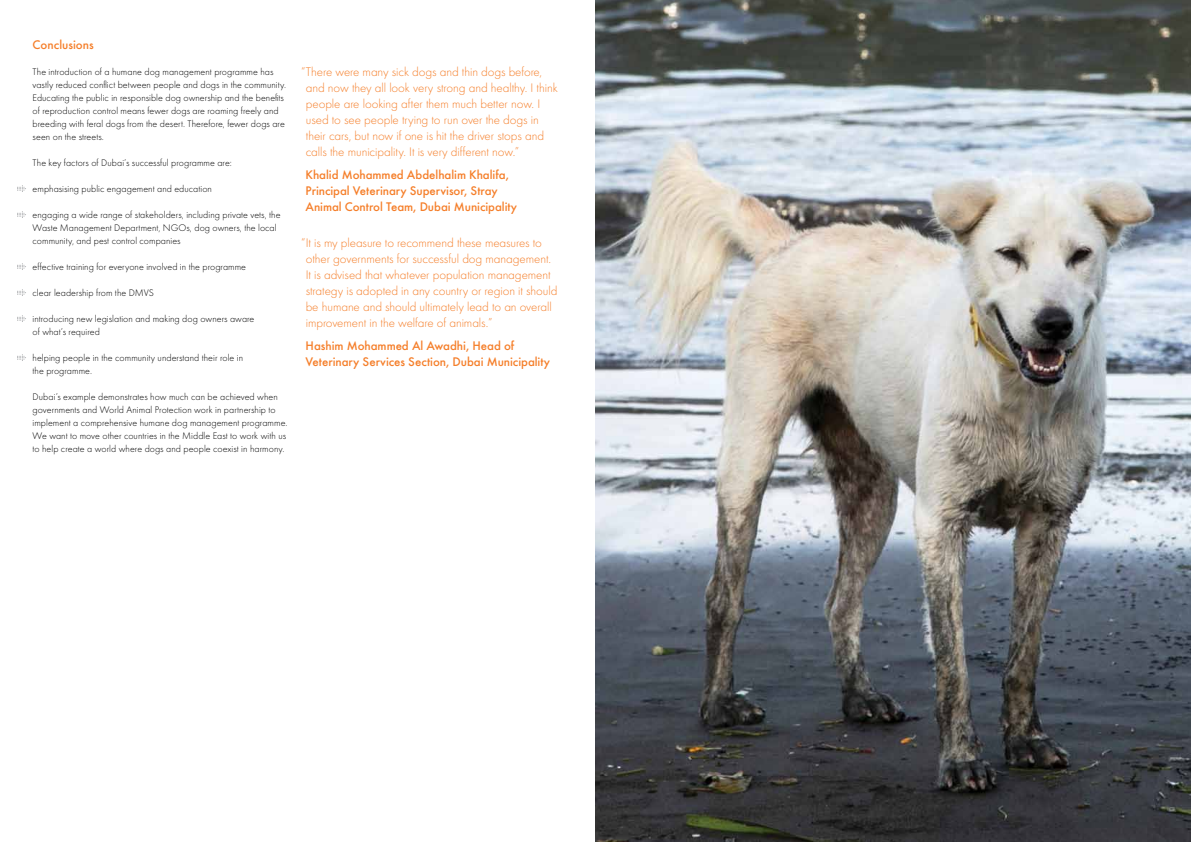
<style>
.page{position:relative;width:1191px;height:842px;background:#fff}
.page>*{position:absolute;margin:0;border:0;box-sizing:border-box;transform-origin:0 0}
.t1{font:300 13px/16px "Futura Round";letter-spacing:-.005em;color:#f57e29}
.t2{font:500 13px/16px "Futura Round";letter-spacing:-.005em;color:#f57e29}
.t3{font:300 10px/13px "Futura Round";letter-spacing:.005em;color:#000}
</style>
<div class="page">
<svg style="left:17px;top:185px;width:9px;height:7px"></svg>
<svg style="left:17px;top:211px;width:9px;height:7px"></svg>
<svg style="left:17px;top:263px;width:9px;height:7px"></svg>
<svg style="left:17px;top:289px;width:9px;height:7px"></svg>
<svg style="left:17px;top:315px;width:9px;height:7px"></svg>
<svg style="left:17px;top:354px;width:9px;height:7px"></svg>
<img style="left:595px;top:0;width:596px;height:842px">
<h1 class="t2" style="left:33px;top:36px;width:63px">Conclusions</h1>
<p class="t3" style="left:33px;top:65px;width:255px">The introduction of a humane dog management programme has vastly reduced conflict between people and dogs in the community.<br>Educating the public in responsible dog ownership and the benefits of reproduction control means fewer dogs are roaming freely and breeding with feral dogs from the desert. Therefore, fewer dogs are seen on the streets.</p>
<p class="t3" style="left:33px;top:156px;width:201px">The key factors of Dubai’s successful programme are:</p>
<p class="t3" style="left:33px;top:182px;width:181px">emphasising public engagement and education</p>
<p class="t3" style="left:33px;top:208px;width:249px">engaging a wide range of stakeholders, including private vets, the<br>Waste Management Department, NGOs, dog owners, the local community, and pest control companies</p>
<p class="t3" style="left:33px;top:260px;width:215px">effective training for everyone involved in the programme</p>
<p class="t3" style="left:33px;top:286px;width:123px">clear leadership from the DMVS</p>
<p class="t3" style="left:33px;top:312px;width:223px">introducing new legislation and making dog owners aware of what’s required</p>
<p class="t3" style="left:33px;top:351px;width:212px">helping people in the community understand their role in the programme.</p>
<p class="t3" style="left:33px;top:390px;width:256px">Dubai’s example demonstrates how much can be achieved when governments and World Animal Protection work in partnership to implement a comprehensive humane dog management programme.<br>We want to move other countries in the Middle East to work with us to help create a world where dogs and people coexist in harmony.</p>
<p class="t1" style="left:306px;top:63px;width:253px;text-indent:-5px">“There were many sick dogs and thin dogs before, and now they all look very strong and healthy. I think people are looking after them much better now. I used to see people trying to run over the dogs in their cars, but now if one is hit the driver stops and calls the municipality. It is very different now.”</p>
<h1 class="t2" style="left:305px;top:166px;width:213px">Khalid Mohammed Abdelhalim Khalifa,<br>Principal Veterinary Supervisor, Stray<br>Animal Control Team, Dubai Municipality</h1>
<p class="t1" style="left:306px;top:234px;width:253px;text-indent:-4px">“It is my pleasure to recommend these measures to other governments for successful dog management.<br>It is advised that whatever population management strategy is adopted in any country or region it should be humane and should ultimately lead to an overall improvement in the welfare of animals.”</p>
<h1 class="t2" style="left:305px;top:337px;width:246px">Hashim Mohammed Al Awadhi, Head of<br>Veterinary Services Section, Dubai Municipality</h1>
</div>
